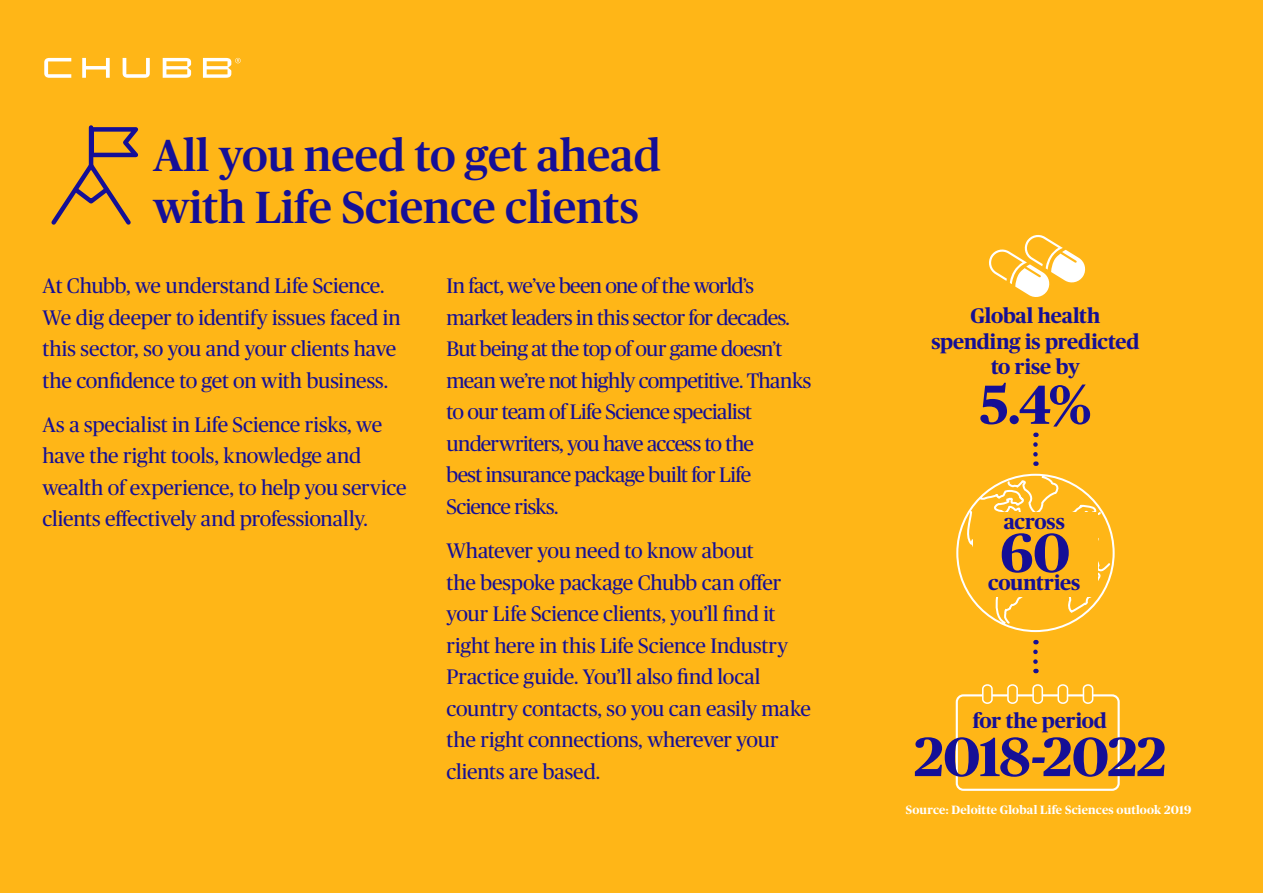
<style>
.page{position:relative;width:1263px;height:893px;background:#ffb617}
.page>*{position:absolute;margin:0;border:0;box-sizing:border-box;transform-origin:0 0}
.t1{font:700 55.05px "Chubb Publico";letter-spacing:-.01em;color:#150f96}
.t2{font:500 45px/52.5px "Chubb Publico";color:#150f96}
.t3{font:21px/31.5px "Chubb Publico";letter-spacing:-.015em;color:#150f96}
.t4{font:21px/31.5px "Chubb Publico";letter-spacing:-.035em;color:#150f96}
.t5{font:700 21px/25.2px "Chubb Publico";letter-spacing:-.01em;color:#150f96;text-align:center}
.t6{font:700 12px "Chubb Publico";letter-spacing:.015em;color:#fff}
</style>
<div class="page">
<svg style="left:1033px;top:444px;width:5px;height:22px"></svg>
<svg style="left:1033px;top:652px;width:5px;height:21px"></svg>
<svg style="left:956px;top:473px;width:159px;height:160px"></svg>
<div style="left:974px;top:512px;width:124px;height:84px;background:#ffb617"></div>
<svg style="left:51px;top:125px;width:88px;height:100px"></svg>
<div style="left:956px;top:694px;width:164px;height:97px;border:2px solid #fff;border-radius:7px"></div>
<div style="left:983px;top:685px;width:9px;height:18px;background:#ffb617;border-radius:4px"></div>
<div style="left:982px;top:684px;width:11px;height:20px;border:2px solid #fff;border-radius:4px"></div>
<div style="left:1008px;top:685px;width:9px;height:18px;background:#ffb617;border-radius:4px"></div>
<div style="left:1007px;top:684px;width:11px;height:20px;border:2px solid #fff;border-radius:4px"></div>
<div style="left:1033px;top:685px;width:9px;height:18px;background:#ffb617;border-radius:4px"></div>
<div style="left:1032px;top:684px;width:11px;height:20px;border:2px solid #fff;border-radius:4px"></div>
<div style="left:1058px;top:685px;width:9px;height:18px;background:#ffb617;border-radius:4px"></div>
<div style="left:1057px;top:684px;width:11px;height:20px;border:2px solid #fff;border-radius:4px"></div>
<div style="left:1083px;top:685px;width:10px;height:18px;background:#ffb617;border-radius:4px"></div>
<div style="left:1083px;top:684px;width:10px;height:20px;border:2px solid #fff;border-radius:4px"></div>
<svg style="left:989px;top:235px;width:96px;height:62px"></svg>
<svg style="left:44px;top:58px;width:197px;height:20px"></svg>
<h2 class="t2" style="left:153px;top:126px;width:509px">All you need to get ahead with Life Science clients</h2>
<p class="t3" style="left:43px;top:269px;width:360px">At Chubb, we understand Life Science.<br>We dig deeper to identify issues faced in this sector, so you and your clients have the confidence to get on with business.</p>
<p class="t3" style="left:43px;top:408px;width:365px">As a specialist in Life Science risks, we have the right tools, knowledge and wealth of experience, to help you service clients effectively and professionally.</p>
<p class="t4" style="left:446px;top:269px;width:366px">In fact, we’ve been one of the world’s market leaders in this sector for decades.<br>But being at the top of our game doesn’t mean we’re not highly competitive. Thanks to our team of Life Science specialist underwriters, you have access to the<br>best insurance package built for Life Science risks.</p>
<p class="t3" style="left:446px;top:534px;width:366px">Whatever you need to know about<br>the bespoke package Chubb can offer your Life Science clients, you’ll find it right here in this Life Science Industry Practice guide. You’ll also find local country contacts, so you can easily make the right connections, wherever your clients are based.</p>
<p class="t5" style="left:931px;top:302px;width:209px">Global health spending is predicted to rise by</p>
<h1 class="t1" style="left:979px;top:365px;width:114px">5.4%</h1>
<p class="t5" style="left:1004px;top:508px;width:63px">across</p>
<h1 class="t1" style="left:1000px;top:513px;width:72px">60</h1>
<p class="t5" style="left:988px;top:569px;width:94px">countries</p>
<p class="t5" style="left:973px;top:707px;width:136px">for the period</p>
<h1 class="t1" style="left:914px;top:717px;width:253px">2018-2022</h1>
<p class="t6" style="left:906px;top:801px;width:287px">Source: Deloitte Global Life Sciences outlook 2019</p>
</div>
